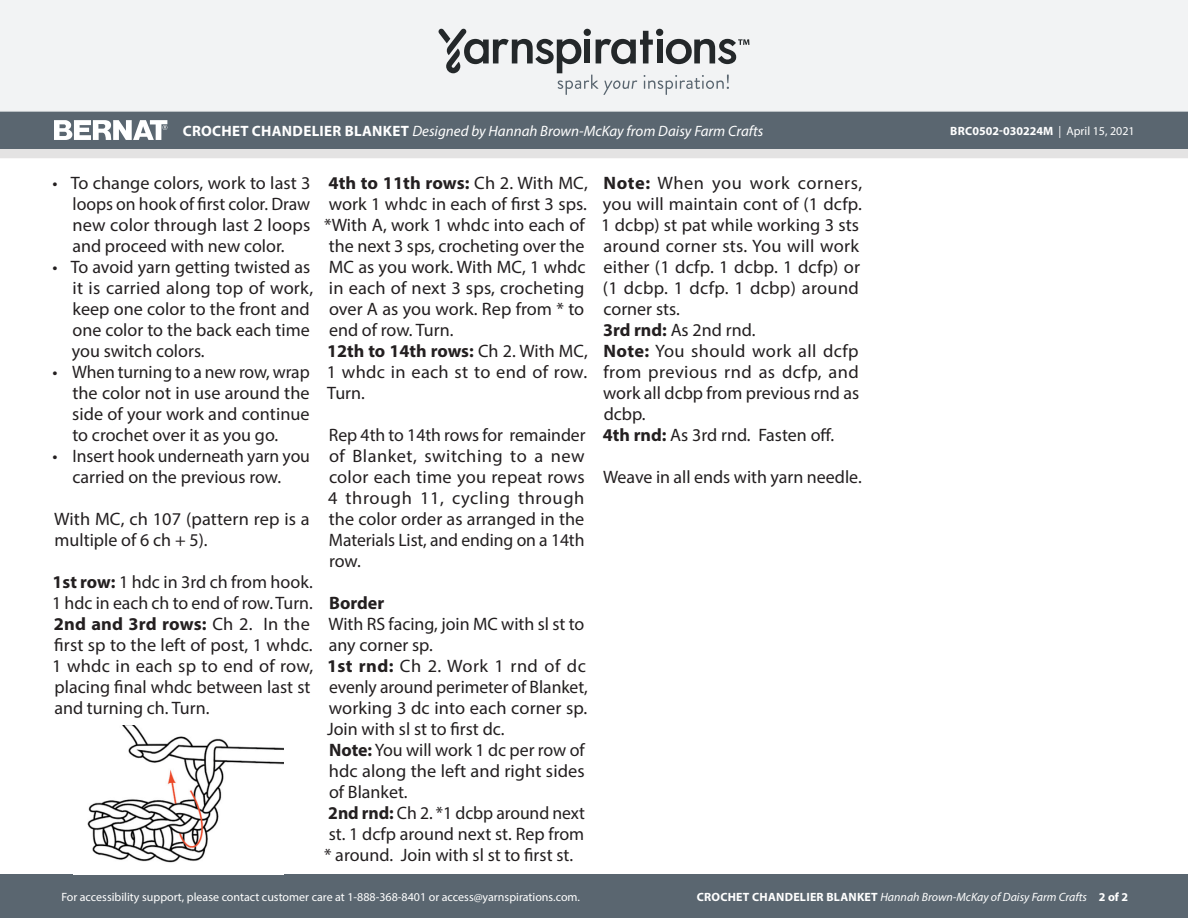
<style>
.page{position:relative;width:1188px;height:918px;background:#fff}
.page>*{position:absolute;margin:0;border:0;box-sizing:border-box;transform-origin:0 0}
.Body_-__With_auto_st{font:18px/21px "Myriad Pro";color:#231f20;text-align:justify}
.Body_-__With_auto_st-2{font:700 18px "Myriad Pro";color:#231f20}
.t1{font:italic 15px "Myriad Pro";color:#fff}
.t2{font:12px "Myriad Pro";color:#fff}
.t3{font:italic 12px "Myriad Pro";color:#fff}
.t4{font:700 12px "Myriad Pro";color:#fff}
.s1{font-weight:700;font-style:normal}
.s2{font-weight:400}
.s3{font-weight:700}
</style>
<div class="page">
<div style="left:0;top:875px;width:1188px;height:43px;background:#5a6670"></div>
<div style="left:0;top:149px;width:1188px;height:9px;background:#e4e3e3"></div>
<div style="left:0;top:111px;width:1188px;height:38px;background:#5a6670"></div>
<div style="left:0;top:0;width:1188px;height:112px;background:#f2f3f4"></div>
<svg style="left:438px;top:29px;width:311px;height:66px"></svg>
<svg style="left:54px;top:120px;width:113px;height:20px"></svg>
<img style="left:87px;top:726px;width:197px;height:137px">
<p class="t1" style="left:183px;top:122px;width:582px"><span class="s1">CROCHET CHANDELIER BLANKET</span> Designed by Hannah Brown-McKay from Daisy Farm Crafts</p>
<p class="t4" style="left:950px;top:123px;width:186px">BRC0502-030224M <span class="s2">| April 15, 2021</span></p>
<p class="Body_-__With_auto_st" style="left:72px;top:172px;width:240px;text-indent:-20px">• To change colors, work to last 3 loops on hook of first color. Draw new color through last 2 loops and proceed with new color.</p>
<p class="Body_-__With_auto_st" style="left:72px;top:256px;width:243px;text-align:left;text-indent:-19px">• To avoid yarn getting twisted as it is carried along top of work, keep one color to the front and one color to the back each time you switch colors.</p>
<p class="Body_-__With_auto_st" style="left:72px;top:361px;width:239px;text-indent:-20px">• When turning to a new row, wrap the color not in use around the side of your work and continue to crochet over it as you go.</p>
<p class="Body_-__With_auto_st" style="left:53px;top:445px;width:259px;text-align:center">• Insert hook underneath yarn you carried on the previous row.</p>
<p class="Body_-__With_auto_st" style="left:54px;top:508px;width:257px">With MC, ch 107 (pattern rep is a multiple of 6 ch + 5).</p>
<p class="Body_-__With_auto_st" style="left:52px;top:571px;width:262px"><span class="s3">1st row:</span> 1 hdc in 3rd ch from hook.<br>1 hdc in each ch to end of row. Turn.</p>
<p class="Body_-__With_auto_st" style="left:52px;top:613px;width:262px;text-align:left"><span class="s3">2nd and 3rd rows:</span> Ch 2. In the first sp to the left of post, 1 whdc.<br>1 whdc in each sp to end of row, placing final whdc between last st and turning ch. Turn.</p>
<p class="Body_-__With_auto_st" style="left:324px;top:172px;width:265px;text-align:left"><span class="s3">4th to 11th rows:</span> Ch 2. With MC, work 1 whdc in each of first 3 sps. *With A, work 1 whdc into each of the next 3 sps, crocheting over the<br>MC as you work. With MC, 1 whdc in each of next 3 sps, crocheting over A as you work. Rep from * to end of row. Turn.</p>
<p class="Body_-__With_auto_st" style="left:327px;top:340px;width:263px"><span class="s3">12th to 14th rows:</span> Ch 2. With MC, 1 whdc in each st to end of row.<br>Turn.</p>
<p class="Body_-__With_auto_st" style="left:328px;top:424px;width:259px">Rep 4th to 14th rows for remainder of Blanket, switching to a new color each time you repeat rows 4 through 11, cycling through the color order as arranged in the Materials List, and ending on a 14th row.</p>
<p class="Body_-__With_auto_st-2" style="left:329px;top:591px;width:57px">Border</p>
<p class="Body_-__With_auto_st" style="left:329px;top:613px;width:257px">With RS facing, join MC with sl st to any corner sp.</p>
<p class="Body_-__With_auto_st" style="left:327px;top:655px;width:262px"><span class="s3">1st rnd:</span> Ch 2. Work 1 rnd of dc evenly around perimeter of Blanket, working 3 dc into each corner sp.<br>Join with sl st to first dc.</p>
<p class="Body_-__With_auto_st" style="left:329px;top:739px;width:257px"><span class="s3">Note:</span> You will work 1 dc per row of hdc along the left and right sides of Blanket.</p>
<p class="Body_-__With_auto_st" style="left:324px;top:802px;width:263px"><span class="s3">2nd rnd:</span> Ch 2. *1 dcbp around next st. 1 dcfp around next st. Rep from * around. Join with sl st to first st.</p>
<p class="Body_-__With_auto_st" style="left:601px;top:172px;width:263px;text-align:left"><span class="s3">Note:</span> When you work corners, you will maintain cont of (1 dcfp.<br>1 dcbp) st pat while working 3 sts around corner sts. You will work either (1 dcfp. 1 dcbp. 1 dcfp) or (1 dcbp. 1 dcfp. 1 dcbp) around corner sts.</p>
<p class="Body_-__With_auto_st" style="left:603px;top:319px;width:154px"><span class="s3">3rd rnd:</span> As 2nd rnd.</p>
<p class="Body_-__With_auto_st" style="left:603px;top:340px;width:258px"><span class="s3">Note:</span> You should work all dcfp from previous rnd as dcfp, and work all dcbp from previous rnd as dcbp.</p>
<p class="Body_-__With_auto_st" style="left:603px;top:424px;width:233px"><span class="s3">4th rnd:</span> As 3rd rnd. Fasten off.</p>
<p class="Body_-__With_auto_st" style="left:603px;top:466px;width:260px">Weave in all ends with yarn needle.</p>
<p class="t2" style="left:61px;top:889px;width:520px">For accessibility support, please contact customer care at 1-888-368-8401 or access@yarnspirations.com.</p>
<p class="t3" style="left:697px;top:889px;width:433px"><span class="s1">CROCHET CHANDELIER BLANKET</span> Hannah Brown-McKay of Daisy Farm Crafts <span class="s1">2 of 2</span></p>
</div>
